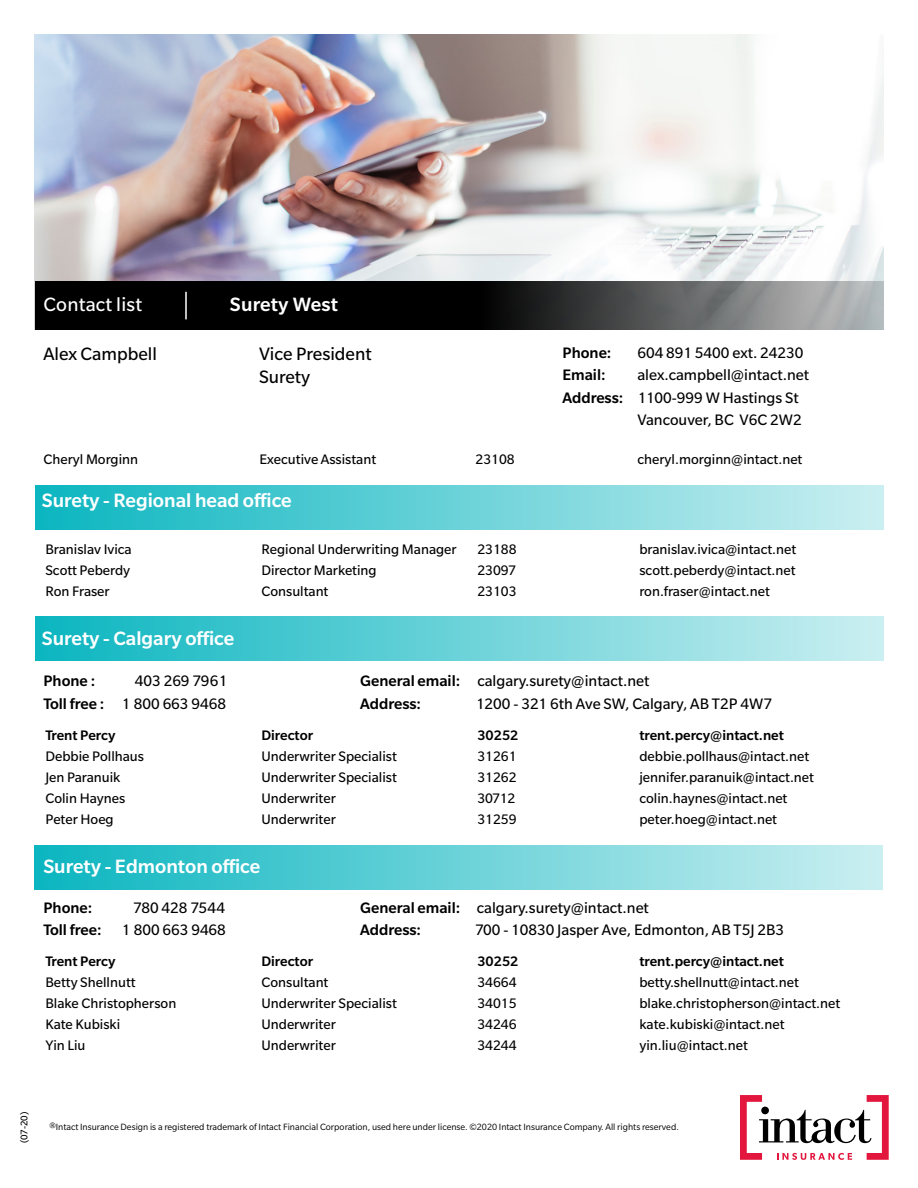
<style>
.page{position:relative;width:918px;height:1188px;background:#fff}
.page>*{position:absolute;margin:0;border:0;box-sizing:border-box;transform-origin:0 0}
.t1{font:500 21px "Slate Std";color:#fff}
.t2{font:21px "Slate Std";letter-spacing:.01em;color:#fff}
.t3{font:19.5px "Slate Std";color:#000}
.t4{font:16.5px/22.5px "Slate Std";color:#000}
.t5{font:500 16.5px "Slate Std";color:#000}
.t6{font:15px "Slate Std";color:#000}
.t7{font:500 15px "Slate Std";color:#000}
.t8{font:10.5px "Slate Std";color:#000}
.t9{font:9.9px "Slate Std";color:#000}
.s1{font-weight:500}
</style>
<div class="page">
<img style="left:34px;top:34px;width:849px;height:296px">
<svg style="left:35px;top:281px;width:849px;height:49px;background:#2f3030"></svg>
<hr style="left:185px;top:292px;width:2px;height:27px;background:#fff">
<svg style="left:740px;top:1095px;width:149px;height:65px"></svg>
<div style="left:761px;top:1107px;width:8px;height:7px;background:#000;border-radius:50%"></div>
<div style="left:34px;top:845px;width:850px;height:44px;background:linear-gradient(to right,#0bb6c0,#cbeff1)"></div>
<div style="left:35px;top:617px;width:849px;height:44px;background:linear-gradient(to right,#0bb6c0,#cbeff1)"></div>
<div style="left:35px;top:485px;width:849px;height:44px;background:linear-gradient(to right,#0bb6c0,#cbeff1)"></div>
<p class="t2" style="left:44px;top:293px;width:100px">Contact list</p>
<p class="t1" style="left:230px;top:293px;width:110px">Surety West</p>
<p class="t3" style="left:43px;top:344px;width:115px">Alex Campbell</p>
<p class="t3" style="left:259px;top:344px;width:114px">Vice President</p>
<p class="t3" style="left:259px;top:367px;width:53px">Surety</p>
<p class="t5" style="left:562px;top:344px;width:50px">Phone:</p>
<p class="t4" style="left:637px;top:341px;width:167px">604 891 5400 ext. 24230</p>
<p class="t5" style="left:562px;top:366px;width:45px">Email:</p>
<p class="t4" style="left:562px;top:364px;width:248px;text-indent:75px">alex.campbell@intact.net<br><span class="s1">Address:</span> 1100-999 W Hastings St</p>
<p class="t4" style="left:638px;top:409px;width:166px">Vancouver, BC V6C 2W2</p>
<p class="t6" style="left:44px;top:452px;width:96px">Cheryl Morginn</p>
<p class="t6" style="left:260px;top:452px;width:118px">Executive Assistant</p>
<p class="t6" style="left:476px;top:452px;width:41px">23108</p>
<p class="t6" style="left:638px;top:452px;width:166px">cheryl.morginn@intact.net</p>
<p class="t1" style="left:42px;top:489px;width:251px">Surety - Regional head office</p>
<p class="t6" style="left:45px;top:541px;width:88px">Branislav Ivica</p>
<p class="t6" style="left:261px;top:541px;width:197px">Regional Underwriting Manager</p>
<p class="t6" style="left:477px;top:541px;width:41px">23188</p>
<p class="t6" style="left:639px;top:541px;width:158px">branislav.ivica@intact.net</p>
<p class="t6" style="left:45px;top:562px;width:86px">Scott Peberdy</p>
<p class="t6" style="left:261px;top:562px;width:117px">Director Marketing</p>
<p class="t6" style="left:477px;top:562px;width:40px">23097</p>
<p class="t6" style="left:639px;top:562px;width:158px">scott.peberdy@intact.net</p>
<p class="t6" style="left:45px;top:583px;width:66px">Ron Fraser</p>
<p class="t6" style="left:261px;top:583px;width:69px">Consultant</p>
<p class="t6" style="left:477px;top:583px;width:41px">23103</p>
<p class="t6" style="left:639px;top:583px;width:132px">ron.fraser@intact.net</p>
<p class="t1" style="left:42px;top:627px;width:194px">Surety - Calgary office</p>
<p class="t5" style="left:43px;top:673px;width:53px">Phone :</p>
<p class="t4" style="left:135px;top:670px;width:94px">403 269 7961</p>
<p class="t4" style="left:43px;top:692px;width:184px"><span class="s1">Toll free :</span> 1 800 663 9468</p>
<p class="t4" style="left:360px;top:670px;width:291px"><span class="s1">General email:</span> calgary.surety@intact.net<br><span class="s1">Address:</span></p>
<p class="t4" style="left:476px;top:692px;width:297px">1200 - 321 6th Ave SW, Calgary, AB T2P 4W7</p>
<p class="t7" style="left:45px;top:727px;width:72px">Trent Percy</p>
<p class="t7" style="left:261px;top:727px;width:53px">Director</p>
<p class="t7" style="left:477px;top:727px;width:42px">30252</p>
<p class="t7" style="left:639px;top:727px;width:146px">trent.percy@intact.net</p>
<p class="t6" style="left:45px;top:748px;width:100px">Debbie Pollhaus</p>
<p class="t6" style="left:261px;top:748px;width:137px">Underwriter Specialist</p>
<p class="t6" style="left:477px;top:748px;width:41px">31261</p>
<p class="t6" style="left:639px;top:748px;width:171px">debbie.pollhaus@intact.net</p>
<p class="t6" style="left:45px;top:769px;width:77px">Jen Paranuik</p>
<p class="t6" style="left:261px;top:769px;width:137px">Underwriter Specialist</p>
<p class="t6" style="left:477px;top:769px;width:41px">31262</p>
<p class="t6" style="left:639px;top:769px;width:176px">jennifer.paranuik@intact.net</p>
<p class="t6" style="left:45px;top:790px;width:81px">Colin Haynes</p>
<p class="t6" style="left:261px;top:790px;width:76px">Underwriter</p>
<p class="t6" style="left:477px;top:790px;width:40px">30712</p>
<p class="t6" style="left:639px;top:790px;width:150px">colin.haynes@intact.net</p>
<p class="t6" style="left:45px;top:811px;width:70px">Peter Hoeg</p>
<p class="t6" style="left:261px;top:811px;width:76px">Underwriter</p>
<p class="t6" style="left:477px;top:811px;width:41px">31259</p>
<p class="t6" style="left:639px;top:811px;width:139px">peter.hoeg@intact.net</p>
<p class="t1" style="left:43px;top:855px;width:218px">Surety - Edmonton office</p>
<p class="t5" style="left:43px;top:899px;width:50px">Phone:</p>
<p class="t4" style="left:133px;top:896px;width:93px">780 428 7544</p>
<p class="t4" style="left:43px;top:919px;width:184px"><span class="s1">Toll free:</span> 1 800 663 9468</p>
<p class="t4" style="left:360px;top:896px;width:290px"><span class="s1">General email:</span> calgary.surety@intact.net<br><span class="s1">Address:</span></p>
<p class="t4" style="left:475px;top:919px;width:311px">700 - 10830 Jasper Ave, Edmonton, AB T5J 2B3</p>
<p class="t7" style="left:45px;top:953px;width:72px">Trent Percy</p>
<p class="t7" style="left:261px;top:953px;width:53px">Director</p>
<p class="t7" style="left:477px;top:953px;width:42px">30252</p>
<p class="t7" style="left:639px;top:953px;width:146px">trent.percy@intact.net</p>
<p class="t6" style="left:45px;top:974px;width:92px">Betty Shellnutt</p>
<p class="t6" style="left:261px;top:974px;width:69px">Consultant</p>
<p class="t6" style="left:477px;top:974px;width:41px">34664</p>
<p class="t6" style="left:639px;top:974px;width:161px">betty.shellnutt@intact.net</p>
<p class="t6" style="left:45px;top:995px;width:132px">Blake Christopherson</p>
<p class="t6" style="left:261px;top:995px;width:137px">Underwriter Specialist</p>
<p class="t6" style="left:477px;top:995px;width:41px">34015</p>
<p class="t6" style="left:639px;top:995px;width:202px">blake.christopherson@intact.net</p>
<p class="t6" style="left:45px;top:1016px;width:76px">Kate Kubiski</p>
<p class="t6" style="left:261px;top:1016px;width:76px">Underwriter</p>
<p class="t6" style="left:477px;top:1016px;width:41px">34246</p>
<p class="t6" style="left:639px;top:1016px;width:147px">kate.kubiski@intact.net</p>
<p class="t6" style="left:45px;top:1037px;width:42px">Yin Liu</p>
<p class="t6" style="left:261px;top:1037px;width:76px">Underwriter</p>
<p class="t6" style="left:477px;top:1037px;width:41px">34244</p>
<p class="t6" style="left:639px;top:1037px;width:110px">yin.liu@intact.net</p>
<p class="t8" style="left:19px;top:1143px;width:33px;rotate:-90deg">(07-20)</p>
<p class="t9" style="left:49px;top:1122px;width:631px">®Intact Insurance Design is a registered trademark of Intact Financial Corporation, used here under license. ©2020 Intact Insurance Company. All rights reserved.</p>
</div>
